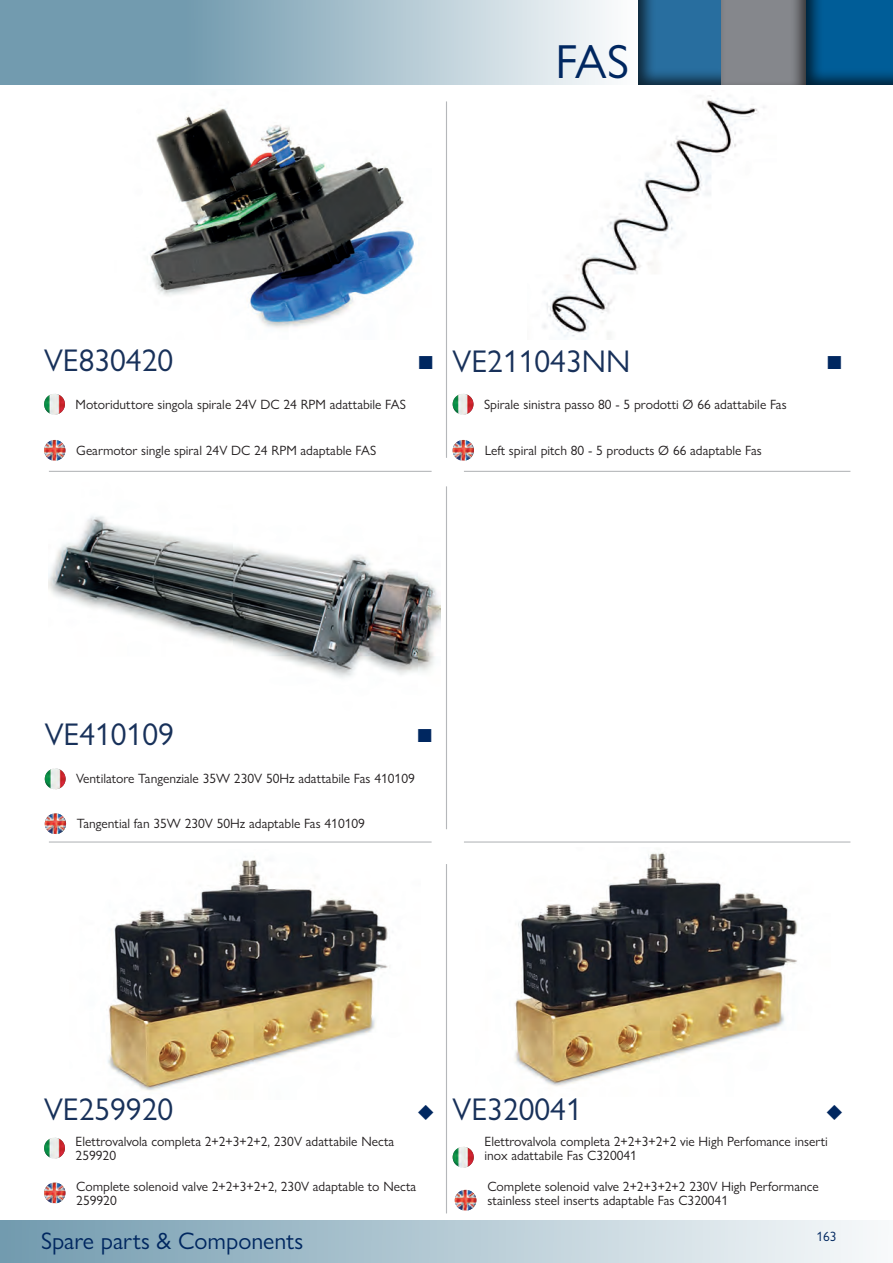
<style>
.page{position:relative;width:893px;height:1263px;background:#fff}
.page>*{position:absolute;margin:0;border:0;box-sizing:border-box;transform-origin:0 0}
.t1{font:48px "Gill Sans Nova";color:#002760}
.t2{font:31.5px "Gill Sans Nova";color:#18315a}
.t3{font:24px "Gill Sans Nova";color:#002760}
.t4{font:13.5px/13.5px "Gill Sans Nova";color:#231f20}
.t5{font:13.5px "Gill Sans Nova";color:#002760}
</style>
<div class="page">
<svg style="left:0;top:0;width:607px;height:85px;background:#9fbac8"></svg>
<div style="left:637px;top:0;width:88px;height:86px;background:#231f20;opacity:.75"></div>
<div style="left:721px;top:0;width:88px;height:87px;background:#231f20;opacity:.75"></div>
<div style="left:805px;top:0;width:88px;height:86px;background:#231f20;opacity:.75"></div>
<div style="left:0;top:1220px;width:893px;height:43px;background:linear-gradient(to right,#719aae,#f8fafb)"></div>
<img style="left:150px;top:108px;width:265px;height:220px">
<img style="left:49px;top:516px;width:391px;height:162px">
<img style="left:543px;top:96px;width:222px;height:244px">
<img style="left:107px;top:860px;width:281px;height:231px">
<img style="left:514px;top:852px;width:284px;height:234px">
<img style="left:45px;top:813px;width:21px;height:21px">
<img style="left:44px;top:440px;width:21px;height:20px">
<img style="left:453px;top:440px;width:21px;height:20px">
<img style="left:44px;top:1182px;width:21px;height:21px">
<img style="left:455px;top:1190px;width:21px;height:20px">
<img style="left:45px;top:768px;width:21px;height:21px;border-radius:10px">
<img style="left:44px;top:394px;width:21px;height:21px;border-radius:10px">
<img style="left:453px;top:394px;width:20px;height:21px;border-radius:10px">
<img style="left:44px;top:1138px;width:21px;height:20px;border-radius:10px">
<img style="left:453px;top:1147px;width:21px;height:20px;border-radius:10px">
<hr style="left:446px;top:101px;width:1px;height:357px;background:#85888d">
<hr style="left:464px;top:471px;width:386px;height:1px;background:#85888d">
<hr style="left:49px;top:471px;width:383px;height:1px;background:#85888d">
<hr style="left:464px;top:841px;width:386px;height:1px;background:#85888d">
<hr style="left:49px;top:841px;width:383px;height:1px;background:#85888d">
<hr style="left:446px;top:486px;width:1px;height:343px;background:#85888d">
<hr style="left:446px;top:864px;width:1px;height:349px;background:#85888d">
<h1 class="t1" style="left:555px;top:32px;width:75px">FAS</h1>
<h2 class="t2" style="left:44px;top:341px;width:131px">VE830420</h2>
<h2 class="t2" style="left:453px;top:342px;width:179px">VE211043NN</h2>
<p class="t4" style="left:76px;top:397px;width:332px">Motoriduttore singola spirale 24V DC 24 RPM adattabile FAS</p>
<p class="t4" style="left:484px;top:397px;width:304px">Spirale sinistra passo 80 - 5 prodotti Ø 66 adattabile Fas</p>
<p class="t4" style="left:76px;top:443px;width:302px">Gearmotor single spiral 24V DC 24 RPM adaptable FAS</p>
<p class="t4" style="left:485px;top:443px;width:279px">Left spiral pitch 80 - 5 products Ø 66 adaptable Fas</p>
<h2 class="t2" style="left:45px;top:715px;width:131px">VE410109</h2>
<p class="t4" style="left:76px;top:772px;width:340px">Ventilatore Tangenziale 35W 230V 50Hz adattabile Fas 410109</p>
<p class="t4" style="left:77px;top:817px;width:290px">Tangential fan 35W 230V 50Hz adaptable Fas 410109</p>
<h2 class="t2" style="left:44px;top:1090px;width:131px">VE259920</h2>
<h2 class="t2" style="left:453px;top:1090px;width:131px">VE320041</h2>
<p class="t4" style="left:76px;top:1135px;width:320px">Elettrovalvola completa 2+2+3+2+2, 230V adattabile Necta<br>259920</p>
<p class="t4" style="left:485px;top:1135px;width:345px">Elettrovalvola completa 2+2+3+2+2 vie High Perfomance inserti inox adattabile Fas C320041</p>
<p class="t4" style="left:76px;top:1180px;width:342px">Complete solenoid valve 2+2+3+2+2, 230V adaptable to Necta<br>259920</p>
<p class="t4" style="left:487px;top:1180px;width:333px">Complete solenoid valve 2+2+3+2+2 230V High Performance stainless steel inserts adaptable Fas C320041</p>
<h3 class="t3" style="left:41px;top:1226px;width:264px">Spare parts &amp; Components</h3>
<p class="t5" style="left:816px;top:1228px;width:22px">163</p>
</div>
